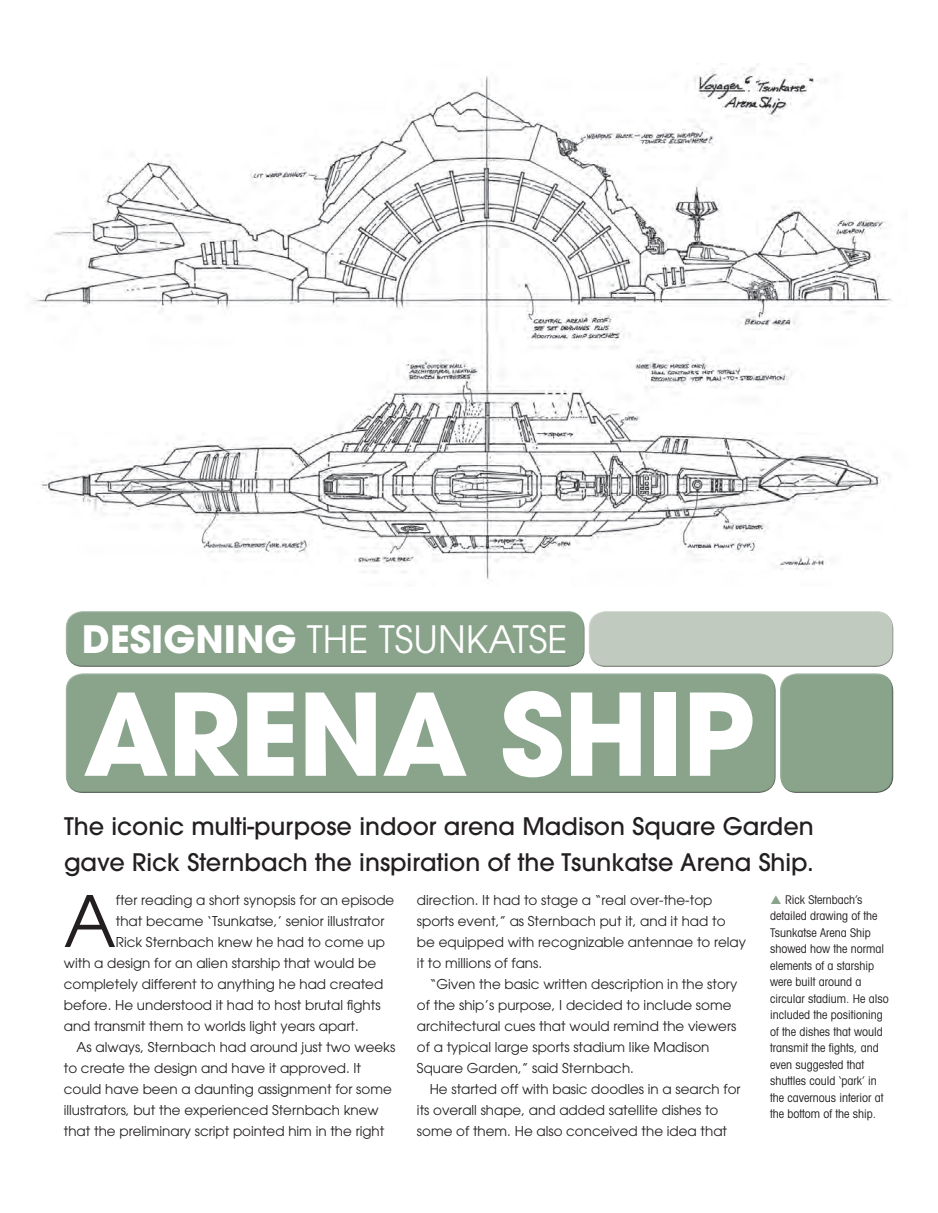
<style>
.page{position:relative;width:938px;height:1213px;background:#fff}
.page>*{position:absolute;margin:0;border:0;box-sizing:border-box;transform-origin:0 0}
.t1{font:700 112.5px "Avant Garde LT";letter-spacing:-.01em;color:#fff}
.t2{font:70.2px "Avant Garde";color:#231f20}
.t3{font:37.5px "Avant Garde";color:#fff}
.t4{font:500 24px/36px "Avant Garde";color:#231f20}
.t5{font:13.5px/21px "Avant Garde LT";color:#231f20}
.t6{font:condensed 12px/16.5px "Avant Garde LT";color:#231f20}
.s1{font-weight:700}
.s2{font-family:"Avant Garde"}
</style>
<div class="page">
<img style="left:33px;top:68px;width:859px;height:511px">
<div style="left:64px;top:671px;width:712px;height:113px;background:#fff;opacity:.75"></div>
<div style="left:65px;top:677px;width:713px;height:117px;background:#8aa48c"></div>
<div style="left:779px;top:671px;width:115px;height:113px;background:#fff;opacity:.75"></div>
<div style="left:780px;top:677px;width:116px;height:117px;background:#8aa48c"></div>
<div style="left:64px;top:608px;width:521px;height:51px;background:#fff;opacity:.75"></div>
<div style="left:65px;top:615px;width:521px;height:52px;background:#8aa48c"></div>
<div style="left:587px;top:608px;width:306px;height:51px;background:#fff;opacity:.75"></div>
<div style="left:588px;top:615px;width:308px;height:52px;background:#c0cabe"></div>
<h3 class="t3" style="left:82px;top:617px;width:487px"><span class="s1">DESIGNING</span> THE TSUNKATSE</h3>
<h1 class="t1" style="left:83px;top:661px;width:672px">ARENA SHIP</h1>
<h3 class="t4" style="left:64px;top:808px;width:751px">The iconic multi-purpose indoor arena Madison Square Garden gave Rick Sternbach the inspiration of the Tsunkatse Arena Ship.</h3>
<h2 class="t2" style="left:64px;top:880px;width:53px">A</h2>
<p class="t5" style="left:116px;top:889px;width:280px"><span class="s2">fter</span> reading a short synopsis for an episode</p>
<p class="t5" style="left:116px;top:910px;width:270px">that became ‘Tsunkatse,’ senior illustrator</p>
<p class="t5" style="left:116px;top:931px;width:271px">Rick Sternbach knew he had to come up</p>
<p class="t5" style="left:64px;top:952px;width:314px">with a design for an alien starship that would be</p>
<p class="t5" style="left:64px;top:973px;width:321px">completely different to anything he had created</p>
<p class="t5" style="left:64px;top:994px;width:318px">before. He understood it had to host brutal fights</p>
<p class="t5" style="left:64px;top:1015px;width:296px">and transmit them to worlds light years apart.</p>
<p class="t5" style="left:77px;top:1036px;width:320px">As always, Sternbach had around just two weeks</p>
<p class="t5" style="left:64px;top:1057px;width:299px">to create the design and have it approved. It</p>
<p class="t5" style="left:64px;top:1078px;width:329px">could have been a daunting assignment for some</p>
<p class="t5" style="left:64px;top:1099px;width:316px">illustrators, but the experienced Sternbach knew</p>
<p class="t5" style="left:64px;top:1120px;width:322px">that the preliminary script pointed him in the right</p>
<p class="t5" style="left:417px;top:889px;width:331px">direction. It had to stage a “real over-the-top sports event,” as Sternbach put it, and it had to be equipped with recognizable antennae to relay it to millions of fans.</p>
<p class="t5" style="left:417px;top:973px;width:322px;text-indent:13px">“Given the basic written description in the story of the ship’s purpose, I decided to include some architectural cues that would remind the viewers of a typical large sports stadium like Madison Square Garden,” said Sternbach.</p>
<p class="t5" style="left:417px;top:1078px;width:325px;text-indent:13px">He started off with basic doodles in a search for its overall shape, and added satellite dishes to some of them. He also conceived the idea that</p>
<p class="t6" style="left:770px;top:891px;width:120px;text-indent:15px">Rick Sternbach’s detailed drawing of the<br>Tsunkatse Arena Ship showed how the normal elements of a starship were built around a circular stadium. He also included the positioning of the dishes that would transmit the fights, and even suggested that shuttles could ‘park’ in the cavernous interior at the bottom of the ship.</p>
</div>
